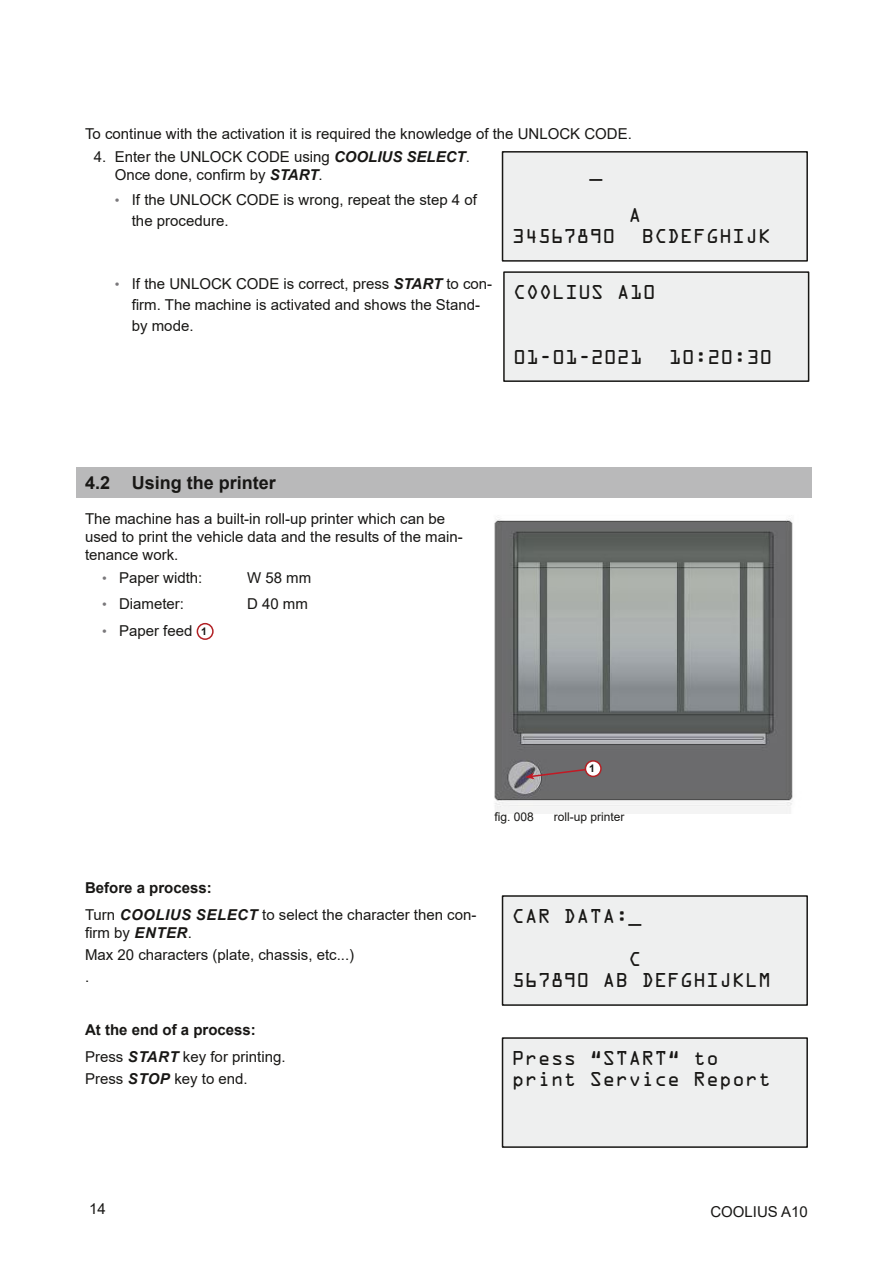
<style>
.page{position:relative;width:893px;height:1263px;background:#fff}
.page>*{position:absolute;margin:0;border:0;box-sizing:border-box;transform-origin:0 0}
.t1{font:18px/21.6px "OCRA Std";color:#181715}
.t2{font:700 18px "Arial";color:#181715}
.t3{font:15px/18px "Arial";color:#181715}
.t4{font:12px "Arial";color:#181715}
.t5{font:700 10.5px "Arial";color:#181715}
.s1{font-weight:700;font-style:italic}
.s2{font-size:13.5px;color:#7a787b}
.s3{font-weight:700;font-size:10.5px}
.s4{font-weight:700}
</style>
<div class="page">
<div style="left:77px;top:468px;width:735px;height:30px;background:#b9b9ba"></div>
<div style="left:197px;top:623px;width:17px;height:17px;border:2px solid #b22125;border-radius:50%"></div>
<img style="left:494px;top:519px;width:299px;height:294px">
<svg style="left:525px;top:767px;width:70px;height:12px"></svg>
<div style="left:585px;top:761px;width:16px;height:15px;background:#fff;border-radius:50%"></div>
<div style="left:585px;top:760px;width:17px;height:17px;border:2px solid #b22125;border-radius:50%"></div>
<div style="left:502px;top:896px;width:305px;height:109px;background:#eeefef"></div>
<div style="left:502px;top:895px;width:306px;height:111px;border:2px solid #181715"></div>
<div style="left:502px;top:1038px;width:305px;height:109px;background:#eeefef"></div>
<div style="left:502px;top:1037px;width:306px;height:111px;border:2px solid #181715"></div>
<div style="left:502px;top:152px;width:305px;height:109px;background:#eeefef"></div>
<div style="left:502px;top:151px;width:306px;height:111px;border:2px solid #181715"></div>
<div style="left:504px;top:272px;width:305px;height:109px;background:#eeefef"></div>
<div style="left:503px;top:271px;width:306px;height:111px;border:2px solid #181715"></div>
<p class="t3" style="left:85px;top:125px;width:548px">To continue with the activation it is required the knowledge of the UNLOCK CODE.</p>
<p class="t3" style="left:115px;top:147px;width:357px;text-indent:-21px">4. Enter the UNLOCK CODE using <span class="s1">COOLIUS SELECT</span>.<br>Once done, confirm by <span class="s1">START</span>.</p>
<p class="t3" style="left:132px;top:189px;width:347px;line-height:21px;text-indent:-17px"><span class="s2">•</span> If the UNLOCK CODE is wrong, repeat the step 4 of the procedure.</p>
<p class="t1" style="left:589px;top:162px;width:14px">_</p>
<p class="t1" style="left:628px;top:206px;width:14px">A</p>
<p class="t1" style="left:512px;top:227px;width:105px">34567890</p>
<p class="t1" style="left:641px;top:227px;width:131px">BCDEFGHIJK</p>
<p class="t3" style="left:132px;top:273px;width:362px;line-height:21px;text-indent:-17px"><span class="s2">•</span> If the UNLOCK CODE is correct, press <span class="s1">START</span> to con&shy;firm. The machine is activated and shows the Stand&shy;by mode.</p>
<p class="t1" style="left:513px;top:283px;width:144px">COOLIUS A10</p>
<p class="t1" style="left:513px;top:347px;width:131px">01-01-2021</p>
<p class="t1" style="left:669px;top:347px;width:105px">10:20:30</p>
<p class="t2" style="left:85px;top:470px;width:192px">4.2 Using the printer</p>
<p class="t3" style="left:85px;top:510px;width:379px">The machine has a built-in roll-up printer which can be used to print the vehicle data and the results of the main&shy;tenance work.</p>
<p class="t3" style="left:102px;top:568px;width:102px"><span class="s2">•</span> Paper width:</p>
<p class="t3" style="left:247px;top:568px;width:66px">W 58 mm</p>
<p class="t3" style="left:102px;top:595px;width:84px"><span class="s2">•</span> Diameter:</p>
<p class="t3" style="left:247px;top:595px;width:62px">D 40 mm</p>
<p class="t3" style="left:102px;top:621px;width:106px"><span class="s2">•</span> Paper feed <span class="s3">1</span></p>
<p class="t5" style="left:589px;top:761px;width:7px">1</p>
<p class="t4" style="left:494px;top:808px;width:41px">fig. 008</p>
<p class="t4" style="left:554px;top:808px;width:72px">roll-up printer</p>
<p class="t3" style="left:85px;top:874px;width:393px;line-height:26.5px"><span class="s4">Before a process:<br></span>Turn <span class="s1">COOLIUS SELECT</span> to select the character then con-</p>
<p class="t3" style="left:85px;top:921px;width:271px;line-height:22.2px">firm by <span class="s1">ENTER</span>.<br>Max 20 characters (plate, chassis, etc...) .</p>
<p class="t3" style="left:85px;top:1016px;width:202px;line-height:26.5px"><span class="s4">At the end of a process:<br></span>Press <span class="s1">START</span> key for printing.</p>
<p class="t3" style="left:85px;top:1070px;width:164px">Press <span class="s1">STOP</span> key to end.</p>
<p class="t1" style="left:512px;top:906px;width:131px">CAR DATA:_</p>
<p class="t1" style="left:512px;top:950px;width:261px;text-indent:117px">C<br>567890 AB DEFGHIJKLM</p>
<p class="t1" style="left:512px;top:1048px;width:261px">Press “START“ to print Service Report</p>
<p class="t3" style="left:89px;top:1200px;width:18px">14</p>
<p class="t3" style="left:710px;top:1202px;width:99px">COOLIUS A10</p>
</div>
